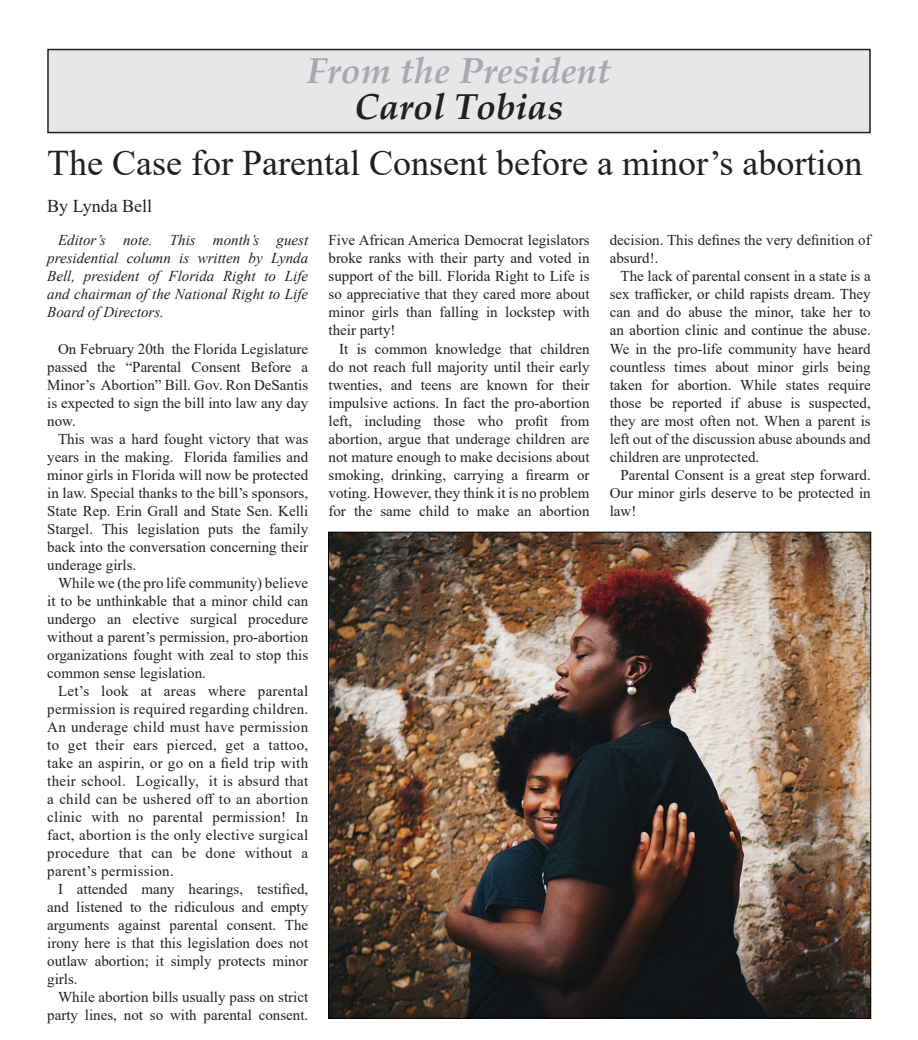
<style>
.page{position:relative;width:918px;height:1040px;background:#fff}
.page>*{position:absolute;margin:0;border:0;box-sizing:border-box;transform-origin:0 0}
.t1{font:36px "Times New Roman";color:#231f20}
.t2{font:italic 700 36px "Palatino Linotype";color:#a8a9ad}
.t3{font:italic 700 36px "Palatino Linotype";color:#231f20}
.t4{font:18px "Times New Roman";color:#231f20}
.t5{font:15px/18px "Times New Roman";color:#231f20;text-align:justify}
.t6{font:italic 15px/18px "Times New Roman";color:#231f20;text-align:justify}
</style>
<div class="page">
<div style="left:48px;top:50px;width:822px;height:83px;background:#e6e7e9"></div>
<div style="left:47px;top:49px;width:824px;height:84px;border:2px solid #231f20"></div>
<img style="left:330px;top:534px;width:539px;height:482px">
<h1 class="t2" style="left:307px;top:45px;width:306px">From the President</h1>
<h1 class="t3" style="left:354px;top:81px;width:211px">Carol Tobias</h1>
<h1 class="t1" style="left:47px;top:138px;width:817px">The Case for Parental Consent before a minor’s abortion</h1>
<p class="t4" style="left:47px;top:194px;width:107px">By Lynda Bell</p>
<p class="t5" style="left:328px;top:231px;width:263px">Five African America Democrat legislators broke ranks with their party and voted in support of the bill. Florida Right to Life is so appreciative that they cared more about minor girls than falling in lockstep with their party!</p>
<p class="t5" style="left:328px;top:339px;width:263px;text-indent:11px">It is common knowledge that children do not reach full majority until their early twenties, and teens are known for their impulsive actions. In fact the pro-abortion left, including those who profit from abortion, argue that underage children are not mature enough to make decisions about smoking, drinking, carrying a firearm or voting. However, they think it is no problem for the same child to make an abortion</p>
<p class="t5" style="left:610px;top:231px;width:263px">decision. This defines the very definition of absurd!.</p>
<p class="t5" style="left:610px;top:267px;width:263px;text-indent:11px">The lack of parental consent in a state is a sex trafficker, or child rapists dream. They can and do abuse the minor, take her to an abortion clinic and continue the abuse.<br>We in the pro-life community have heard countless times about minor girls being taken for abortion. While states require those be reported if abuse is suspected, they are most often not. When a parent is left out of the discussion abuse abounds and children are unprotected.</p>
<p class="t5" style="left:610px;top:465px;width:263px;text-indent:11px">Parental Consent is a great step forward.<br>Our minor girls deserve to be protected in law!</p>
<p class="t6" style="left:47px;top:231px;width:263px;text-indent:11px">Editor’s note. This month’s guest presidential column is written by Lynda Bell, president of Florida Right to Life and chairman of the National Right to Life Board of Directors.</p>
<p class="t5" style="left:47px;top:339px;width:263px;text-indent:11px">On February 20th the Florida Legislature passed the “Parental Consent Before a Minor’s Abortion” Bill. Gov. Ron DeSantis is expected to sign the bill into law any day now.</p>
<p class="t5" style="left:47px;top:429px;width:263px;text-indent:11px">This was a hard fought victory that was years in the making. Florida families and minor girls in Florida will now be protected in law. Special thanks to the bill’s sponsors, State Rep. Erin Grall and State Sen. Kelli Stargel. This legislation puts the family back into the conversation concerning their underage girls.</p>
<p class="t5" style="left:47px;top:573px;width:263px;text-indent:11px">While we (the pro life community) believe it to be unthinkable that a minor child can undergo an elective surgical procedure without a parent’s permission, pro-abortion organizations fought with zeal to stop this common sense legislation.</p>
<p class="t5" style="left:47px;top:681px;width:263px;text-indent:11px">Let’s look at areas where parental permission is required regarding children.<br>An underage child must have permission to get their ears pierced, get a tattoo, take an aspirin, or go on a field trip with their school. Logically, it is absurd that a child can be ushered off to an abortion clinic with no parental permission! In fact, abortion is the only elective surgical procedure that can be done without a parent’s permission.</p>
<p class="t5" style="left:47px;top:879px;width:263px;text-indent:11px">I attended many hearings, testified, and listened to the ridiculous and empty arguments against parental consent. The irony here is that this legislation does not outlaw abortion; it simply protects minor girls.</p>
<p class="t5" style="left:47px;top:987px;width:263px;text-align:right">While abortion bills usually pass on strict party lines, not so with parental consent.</p>
</div>
